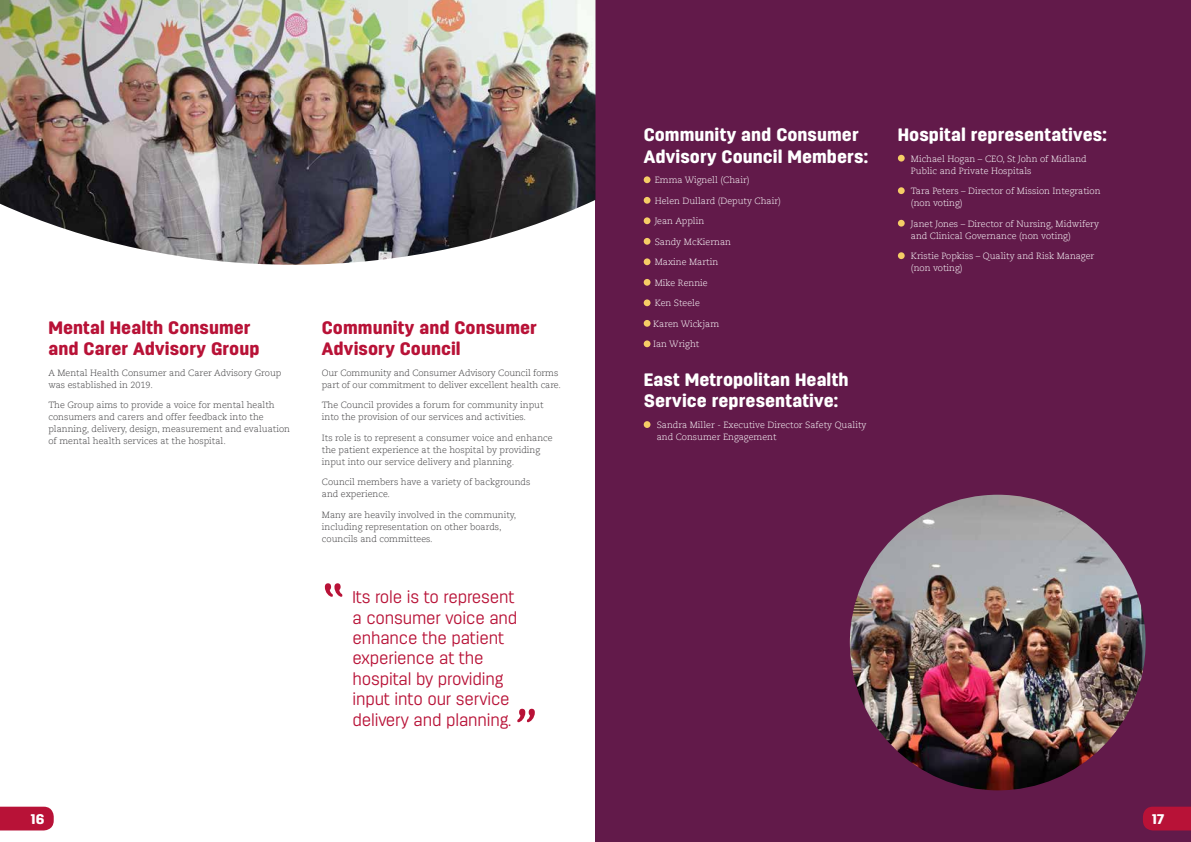
<style>
.page{position:relative;width:1191px;height:842px;background:#fff}
.page>*{position:absolute;margin:0;border:0;box-sizing:border-box;transform-origin:0 0}
.t1{font:300 67px "Antartida Rounded";color:#b81237}
.t2{font:900 18px/21.6px "Antartida Rounded";letter-spacing:.005em;color:#fff}
.t3{font:900 18px/21.6px "Antartida Rounded";color:#b81237}
.t4{font:300 17px/20.4px "Antartida Rounded";letter-spacing:-.01em;color:#b81237}
.t5{font:900 14px "Antartida Rounded";color:#fff;scale:1.05 1}
.t6{font:300 9px/12px "Caecilia LT Std";color:#414042}
.t7{font:300 9px/12px "Caecilia LT Std";color:#fff}
</style>
<div class="page">
<svg style="left:0;top:807px;width:54px;height:23px"></svg>
<div style="left:595px;top:0;width:596px;height:842px;background:#621a4a"></div>
<svg style="left:1143px;top:807px;width:48px;height:23px"></svg>
<img style="left:0;top:0;width:595px;height:265px">
<div style="left:643px;top:176px;width:7px;height:7px;background:#f5cd66;border-radius:50%"></div>
<div style="left:643px;top:197px;width:7px;height:7px;background:#f5cd66;border-radius:50%"></div>
<div style="left:643px;top:217px;width:7px;height:7px;background:#f5cd66;border-radius:50%"></div>
<div style="left:643px;top:238px;width:7px;height:7px;background:#f5cd66;border-radius:50%"></div>
<div style="left:643px;top:258px;width:7px;height:7px;background:#f5cd66;border-radius:50%"></div>
<div style="left:643px;top:279px;width:7px;height:7px;background:#f5cd66;border-radius:50%"></div>
<div style="left:643px;top:299px;width:7px;height:7px;background:#f5cd66;border-radius:50%"></div>
<div style="left:643px;top:320px;width:7px;height:7px;background:#f5cd66;border-radius:50%"></div>
<div style="left:643px;top:340px;width:7px;height:7px;background:#f5cd66;border-radius:50%"></div>
<div style="left:643px;top:421px;width:7px;height:7px;background:#f5cd66;border-radius:50%"></div>
<div style="left:898px;top:155px;width:6px;height:7px;background:#f5cd66;border-radius:50%"></div>
<div style="left:898px;top:187px;width:6px;height:7px;background:#f5cd66;border-radius:50%"></div>
<div style="left:898px;top:220px;width:6px;height:7px;background:#f5cd66;border-radius:50%"></div>
<div style="left:898px;top:252px;width:6px;height:7px;background:#f5cd66;border-radius:50%"></div>
<img style="left:850px;top:495px;width:295px;height:295px;border-radius:148px">
<h2 class="t3" style="left:48px;top:317px;width:213px">Mental Health Consumer and Carer Advisory Group</h2>
<p class="t6" style="left:48px;top:367px;width:234px">A Mental Health Consumer and Carer Advisory Group was established in 2019.</p>
<p class="t6" style="left:48px;top:400px;width:243px">The Group aims to provide a voice for mental health consumers and carers and offer feedback into the planning, delivery, design, measurement and evaluation of mental health services at the hospital.</p>
<h2 class="t3" style="left:322px;top:317px;width:216px">Community and Consumer<br>Advisory Council</h2>
<p class="t6" style="left:322px;top:367px;width:241px">Our Community and Consumer Advisory Council forms part of our commitment to deliver excellent health care.</p>
<p class="t6" style="left:322px;top:400px;width:223px">The Council provides a forum for community input into the provision of our services and activities.</p>
<p class="t6" style="left:322px;top:432px;width:232px">Its role is to represent a consumer voice and enhance the patient experience at the hospital by providing input into our service delivery and planning.</p>
<p class="t6" style="left:322px;top:477px;width:210px">Council members have a variety of backgrounds and experience.</p>
<p class="t6" style="left:322px;top:509px;width:196px">Many are heavily involved in the community, including representation on other boards, councils and committees.</p>
<h1 class="t1" style="left:322px;top:573px;width:24px">“</h1>
<h3 class="t4" style="left:352px;top:587px;width:166px">Its role is to represent a consumer voice and enhance the patient experience at the hospital by providing input into our service delivery and planning.</h3>
<h1 class="t1" style="left:515px;top:698px;width:24px">”</h1>
<h2 class="t2" style="left:643px;top:124px;width:226px">Community and Consumer<br>Advisory Council Members:</h2>
<p class="t7" style="left:654px;top:174px;width:96px">Emma Wignell (Chair)</p>
<p class="t7" style="left:654px;top:195px;width:128px">Helen Dullard (Deputy Chair)</p>
<p class="t7" style="left:654px;top:215px;width:51px">Jean Applin</p>
<p class="t7" style="left:654px;top:236px;width:78px">Sandy McKiernan</p>
<p class="t7" style="left:654px;top:256px;width:65px">Maxine Martin</p>
<p class="t7" style="left:654px;top:277px;width:55px">Mike Rennie</p>
<p class="t7" style="left:654px;top:297px;width:47px">Ken Steele</p>
<p class="t7" style="left:653px;top:318px;width:68px">Karen Wickjam</p>
<p class="t7" style="left:653px;top:338px;width:48px">Ian Wright</p>
<h2 class="t2" style="left:643px;top:369px;width:206px">East Metropolitan Health<br>Service representative:</h2>
<p class="t7" style="left:656px;top:419px;width:211px">Sandra Miller - Executive Director Safety Quality and Consumer Engagement</p>
<h2 class="t2" style="left:898px;top:124px;width:210px">Hospital representatives:</h2>
<p class="t7" style="left:911px;top:153px;width:177px">Michael Hogan – CEO, St John of Midland<br>Public and Private Hospitals</p>
<p class="t7" style="left:911px;top:185px;width:191px">Tara Peters – Director of Mission Integration (non voting)</p>
<p class="t7" style="left:911px;top:218px;width:190px">Janet Jones – Director of Nursing, Midwifery and Clinical Governance (non voting)</p>
<p class="t7" style="left:911px;top:250px;width:185px">Kristie Popkiss – Quality and Risk Manager (non voting)</p>
<h3 class="t5" style="left:31px;top:811px;width:14px">16</h3>
<h3 class="t5" style="left:1152px;top:811px;width:13px">17</h3>
</div>
